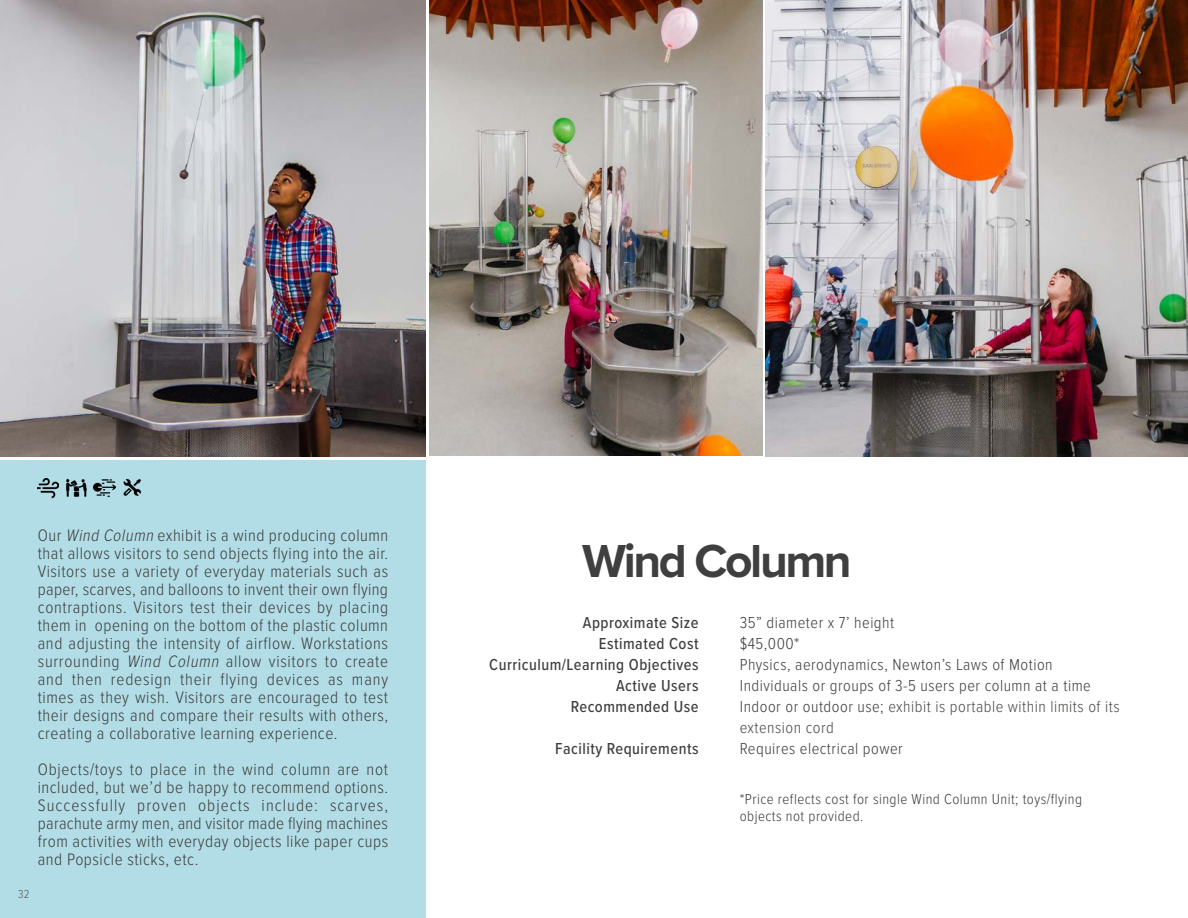
<style>
.page{position:relative;width:1188px;height:918px;background:#fff}
.page>*{position:absolute;margin:0;border:0;box-sizing:border-box;transform-origin:0 0}
.t1{font:700 48px "Proxima Nova";color:#3f3f3f}
.Paragraph_Style_1{font:300 17.25px/18px "Proxima Nova Cond";letter-spacing:.03em;color:#3e3e3e;text-align:justify}
.t2{font:300 16.5px "Proxima Nova Cond";letter-spacing:.03em;color:#3e3e3e}
.t3{font:500 16.5px "Proxima Nova Cond";letter-spacing:.03em;color:#3e3e3e}
.t4{font:300 16.5px/21px "Proxima Nova Cond";letter-spacing:.03em;color:#4b4a49}
.t5{font:300 15px/16.5px "Proxima Nova Cond";letter-spacing:.03em;color:#3e3e3e}
.t6{font:300 12px "Proxima Nova Cond";color:#57585a}
.s1{font-style:italic}
.s2{color:#3e3e3e}
</style>
<div class="page">
<div style="left:0;top:460px;width:426px;height:458px;background:#b2dde6"></div>
<img style="left:37px;top:478px;width:22px;height:21px">
<img style="left:66px;top:478px;width:21px;height:19px">
<img style="left:94px;top:479px;width:22px;height:19px">
<img style="left:123px;top:478px;width:19px;height:18px">
<img style="left:0;top:0;width:426px;height:456px">
<img style="left:766px;top:0;width:422px;height:456px">
<img style="left:429px;top:0;width:333px;height:456px">
<p class="t6" style="left:18px;top:885px;width:13px">32</p>
<p class="Paragraph_Style_1" style="left:38px;top:525px;width:352px">Our <span class="s1">Wind Column</span> exhibit is a wind producing column that allows visitors to send objects flying into the air.<br>Visitors use a variety of everyday materials such as paper, scarves, and balloons to invent their own flying contraptions. Visitors test their devices by placing them in opening on the bottom of the plastic column and adjusting the intensity of airflow. Workstations surrounding <span class="s1">Wind Column</span> allow visitors to create and then redesign their flying devices as many times as they wish. Visitors are encouraged to test their designs and compare their results with others, creating a collaborative learning experience.</p>
<p class="Paragraph_Style_1" style="left:38px;top:759px;width:352px">Objects/toys to place in the wind column are not included, but we’d be happy to recommend options.<br>Successfully proven objects include: scarves, parachute army men, and visitor made flying machines from activities with everyday objects like paper cups and Popsicle sticks, etc.</p>
<p class="t1" style="left:582px;top:525px;width:271px">Wind Column</p>
<p class="t3" style="left:583px;top:610px;width:117px">Approximate Size</p>
<p class="t3" style="left:599px;top:631px;width:101px">Estimated Cost</p>
<p class="t3" style="left:489px;top:652px;width:211px">Curriculum/Learning Objectives</p>
<p class="t3" style="left:616px;top:673px;width:84px">Active Users</p>
<p class="t3" style="left:571px;top:694px;width:129px">Recommended Use</p>
<p class="t3" style="left:555px;top:736px;width:145px">Facility Requirements</p>
<p class="t2" style="left:740px;top:610px;width:156px">35” diameter x 7’ height</p>
<p class="t2" style="left:740px;top:631px;width:61px">$45,000*</p>
<p class="t2" style="left:740px;top:652px;width:314px">Physics, aerodynamics, Newton’s Laws of Motion</p>
<p class="t2" style="left:740px;top:673px;width:353px">Individuals or groups of 3-5 users per column at a time</p>
<p class="t4" style="left:740px;top:695px;width:381px"><span class="s2">Indoor or outdoor use;</span> exhibit is portable within limits of its extension cord</p>
<p class="t2" style="left:740px;top:736px;width:164px">Requires electrical power</p>
<p class="t5" style="left:740px;top:790px;width:344px">*Price reflects cost for single Wind Column Unit; toys/flying objects not provided.</p>
</div>
